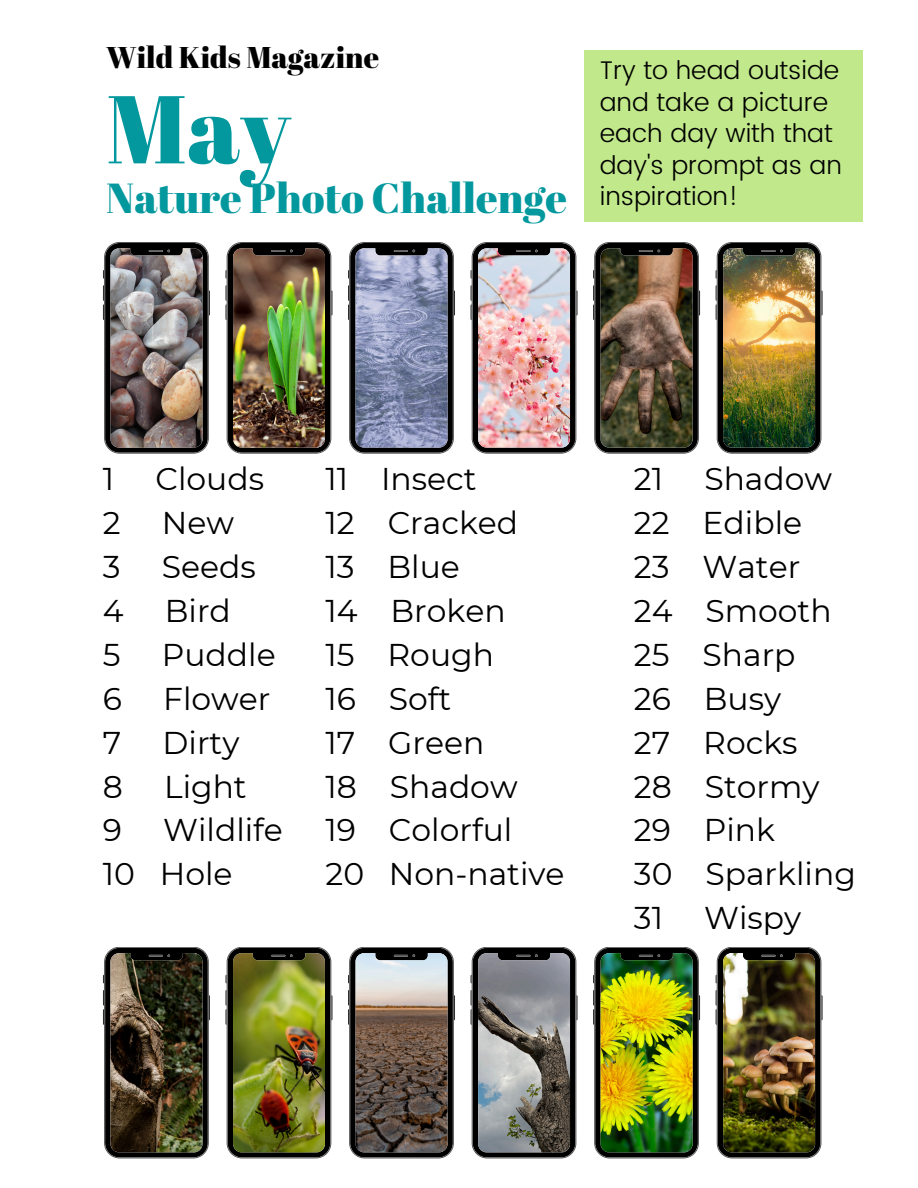
<style>
.page{position:relative;width:918px;height:1188px;background:#fff}
.page>*{position:absolute;margin:0;border:0;box-sizing:border-box;transform-origin:0 0}
.t1{font:96px "Abril Fatface";color:#03989e}
.t2{font:42px "Abril Fatface";color:#03989e}
.t3{font:31.5px/43.8px "Montserrat";color:#000}
.t4{font:30px "Abril Fatface";color:#000}
.t5{font:300 25.5px/31.5px "Poppins";color:#000}
</style>
<div class="page">
<img style="left:103px;top:242px;width:107px;height:212px">
<img style="left:225px;top:242px;width:108px;height:212px">
<svg style="left:348px;top:242px;width:107px;height:212px;background:#7a819b"></svg>
<img style="left:471px;top:242px;width:107px;height:212px">
<img style="left:593px;top:242px;width:107px;height:212px">
<img style="left:716px;top:242px;width:107px;height:212px">
<img style="left:103px;top:947px;width:107px;height:211px">
<img style="left:225px;top:947px;width:108px;height:211px">
<svg style="left:348px;top:947px;width:107px;height:211px;background:#71665f"></svg>
<svg style="left:471px;top:947px;width:107px;height:211px;background:#747474"></svg>
<img style="left:593px;top:947px;width:107px;height:211px">
<img style="left:716px;top:947px;width:107px;height:211px">
<div style="left:584px;top:50px;width:279px;height:172px;background:#c1e88a"></div>
<p class="t4" style="left:106px;top:37px;width:274px">Wild Kids Magazine</p>
<p class="t1" style="left:106px;top:62px;width:186px">May</p>
<p class="t2" style="left:106px;top:168px;width:462px">Nature Photo Challenge</p>
<p class="t5" style="left:600px;top:55px;width:244px">Try to head outside and take a picture each day with that day's prompt as an inspiration!</p>
<p class="t3" style="left:103px;top:457px;width:13px">1</p>
<p class="t3" style="left:155px;top:457px;width:110px">Clouds</p>
<p class="t3" style="left:103px;top:501px;width:19px">2</p>
<p class="t3" style="left:162px;top:501px;width:74px">New</p>
<p class="t3" style="left:103px;top:545px;width:19px">3</p>
<p class="t3" style="left:162px;top:545px;width:95px">Seeds</p>
<p class="t3" style="left:103px;top:589px;width:22px">4</p>
<p class="t3" style="left:165px;top:589px;width:68px">Bird</p>
<p class="t3" style="left:103px;top:633px;width:19px">5</p>
<p class="t3" style="left:162px;top:633px;width:115px">Puddle</p>
<p class="t3" style="left:103px;top:677px;width:21px">6</p>
<p class="t3" style="left:163px;top:677px;width:109px">Flower</p>
<p class="t3" style="left:103px;top:720px;width:20px">7</p>
<p class="t3" style="left:163px;top:720px;width:78px">Dirty</p>
<p class="t3" style="left:103px;top:764px;width:22px">8</p>
<p class="t3" style="left:164px;top:764px;width:84px">Light</p>
<p class="t3" style="left:103px;top:808px;width:21px">9</p>
<p class="t3" style="left:103px;top:808px;width:182px;text-indent:60px">Wildlife<br>10 Hole</p>
<h1 class="t3" style="left:326px;top:457px;width:240px">11 Insect<br>12 Cracked<br>13 Blue<br>14 Broken<br>15 Rough<br>16 Soft<br>17 Green<br>18 Shadow<br>19 Colorful<br>20 Non-native</h1>
<p class="t3" style="left:634px;top:457px;width:223px;text-indent:70px">Shadow<br>22 Edible<br>23 Water<br>24 Smooth<br>25 Sharp<br>26 Busy<br>27 Rocks<br>28 Stormy<br>29 Pink<br>30 Sparkling<br>31</p>
<p class="t3" style="left:634px;top:457px;width:31px">21</p>
<p class="t3" style="left:704px;top:896px;width:99px">Wispy</p>
</div>
